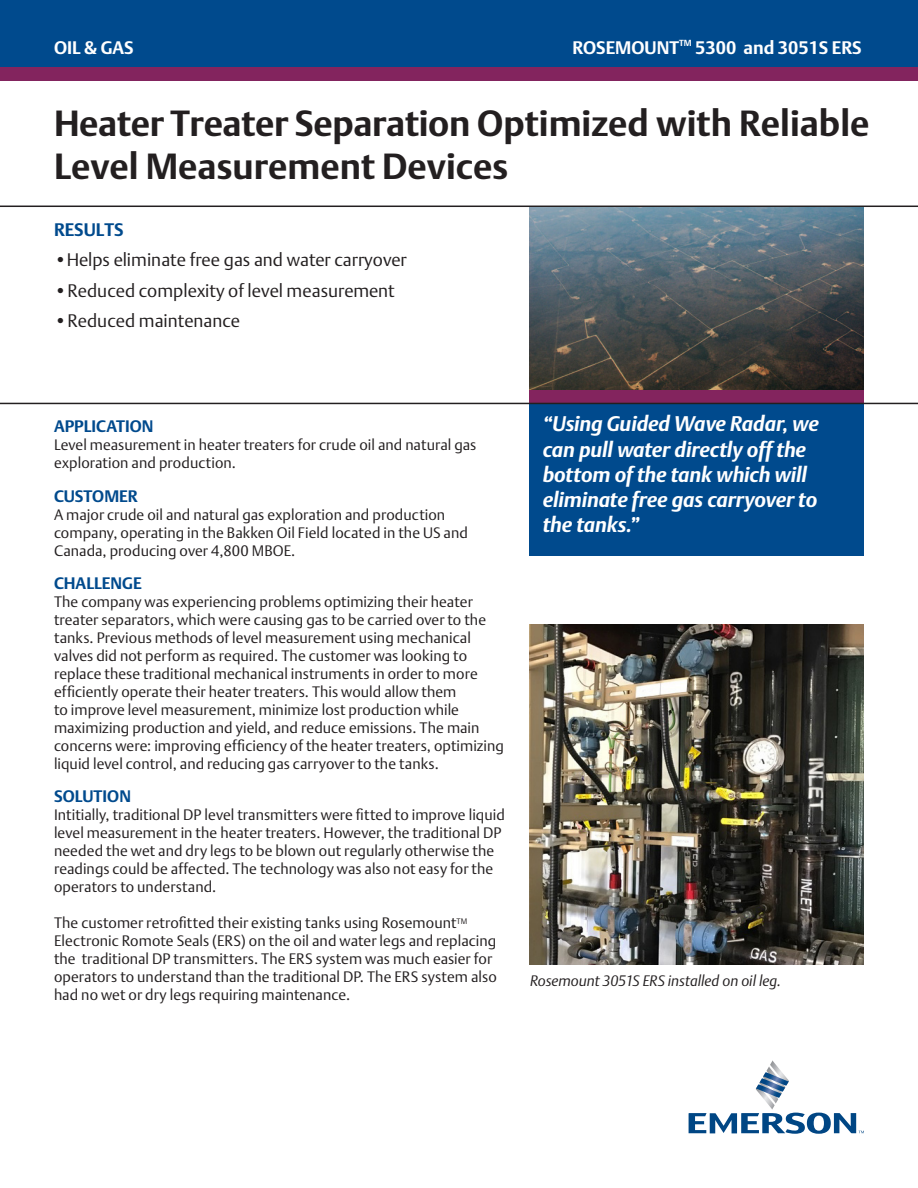
<style>
.page{position:relative;width:918px;height:1188px;background:#fff}
.page>*{position:absolute;margin:0;border:0;box-sizing:border-box;transform-origin:0 0}
.t1{font:700 36px/43.2px "DTL Argo T";color:#231f20}
.t2{font:italic 700 21px/25.2px "DTL Argo T";letter-spacing:-.005em;color:#fff}
.t3{font:18px "DTL Argo T Light";color:#231f20}
.t4{font:700 18px "DTL Argo T";color:#fff}
.t5{font:700 18px "DTL Argo T";color:#004a8d}
.t6{font:700 16.5px "DTL Argo T";color:#004a8d}
.Paragraph_Style_1{font:15px/18px "DTL Argo T Light";letter-spacing:.005em;color:#231f20}
.t7{font:italic 15px "DTL Argo T Light";color:#231f20}
</style>
<div class="page">
<div style="left:529px;top:390px;width:335px;height:14px;background:#83245e"></div>
<div style="left:529px;top:404px;width:335px;height:152px;background:#004a8d"></div>
<div style="left:0;top:0;width:918px;height:68px;background:#004a8d"></div>
<div style="left:0;top:68px;width:918px;height:13px;background:#83245e"></div>
<hr style="left:0;top:206px;width:918px;height:1px;background:#231f20">
<hr style="left:0;top:403px;width:918px;height:1px;background:#231f20">
<img style="left:529px;top:207px;width:335px;height:183px">
<svg style="left:689px;top:1060px;width:175px;height:74px"></svg>
<img style="left:529px;top:625px;width:335px;height:340px">
<p class="t4" style="left:54px;top:37px;width:81px">OIL &amp; GAS</p>
<p class="t4" style="left:572px;top:37px;width:291px">ROSEMOUNT<sup>TM</sup> 5300 and 3051S ERS</p>
<p class="t1" style="left:54px;top:101px;width:817px">Heater Treater Separation Optimized with Reliable<br>Level Measurement Devices</p>
<p class="t5" style="left:54px;top:218px;width:71px">RESULTS</p>
<p class="t3" style="left:54px;top:249px;width:354px">•Helps eliminate free gas and water carryover</p>
<p class="t3" style="left:54px;top:280px;width:342px">•Reduced complexity of level measurement</p>
<p class="t3" style="left:54px;top:310px;width:188px">•Reduced maintenance</p>
<p class="t6" style="left:54px;top:417px;width:101px">APPLICATION</p>
<p class="Paragraph_Style_1" style="left:54px;top:436px;width:424px">Level measurement in heater treaters for crude oil and natural gas exploration and production.</p>
<p class="t6" style="left:54px;top:486px;width:85px">CUSTOMER</p>
<p class="Paragraph_Style_1" style="left:54px;top:505px;width:416px">A major crude oil and natural gas exploration and production company, operating in the Bakken Oil Field located in the US and<br>Canada, producing over 4,800 MBOE.</p>
<p class="t6" style="left:54px;top:573px;width:89px">CHALLENGE</p>
<p class="Paragraph_Style_1" style="left:54px;top:593px;width:452px">The company was experiencing problems optimizing their heater treater separators, which were causing gas to be carried over to the tanks. Previous methods of level measurement using mechanical valves did not perform as required. The customer was looking to replace these traditional mechanical instruments in order to more efficiently operate their heater treaters. This would allow them<br>to improve level measurement, minimize lost production while maximizing production and yield, and reduce emissions. The main concerns were: improving efficiency of the heater treaters, optimizing liquid level control, and reducing gas carryover to the tanks.</p>
<p class="t6" style="left:54px;top:787px;width:79px">SOLUTION</p>
<p class="Paragraph_Style_1" style="left:54px;top:806px;width:452px">Intitially, traditional DP level transmitters were fitted to improve liquid level measurement in the heater treaters. However, the traditional DP needed the wet and dry legs to be blown out regularly otherwise the readings could be affected. The technology was also not easy for the operators to understand.</p>
<p class="Paragraph_Style_1" style="left:54px;top:914px;width:444px">The customer retrofitted their existing tanks using Rosemount<sup>TM </sup>Electronic Romote Seals (ERS) on the oil and water legs and replacing the traditional DP transmitters. The ERS system was much easier for operators to understand than the traditional DP. The ERS system also had no wet or dry legs requiring maintenance.</p>
<p class="t2" style="left:543px;top:411px;width:278px">“Using Guided Wave Radar, we can pull water directly off the bottom of the tank which will eliminate free gas carryover to the tanks.”</p>
<p class="t7" style="left:530px;top:972px;width:252px">Rosemount 3051S ERS installed on oil leg.</p>
</div>
